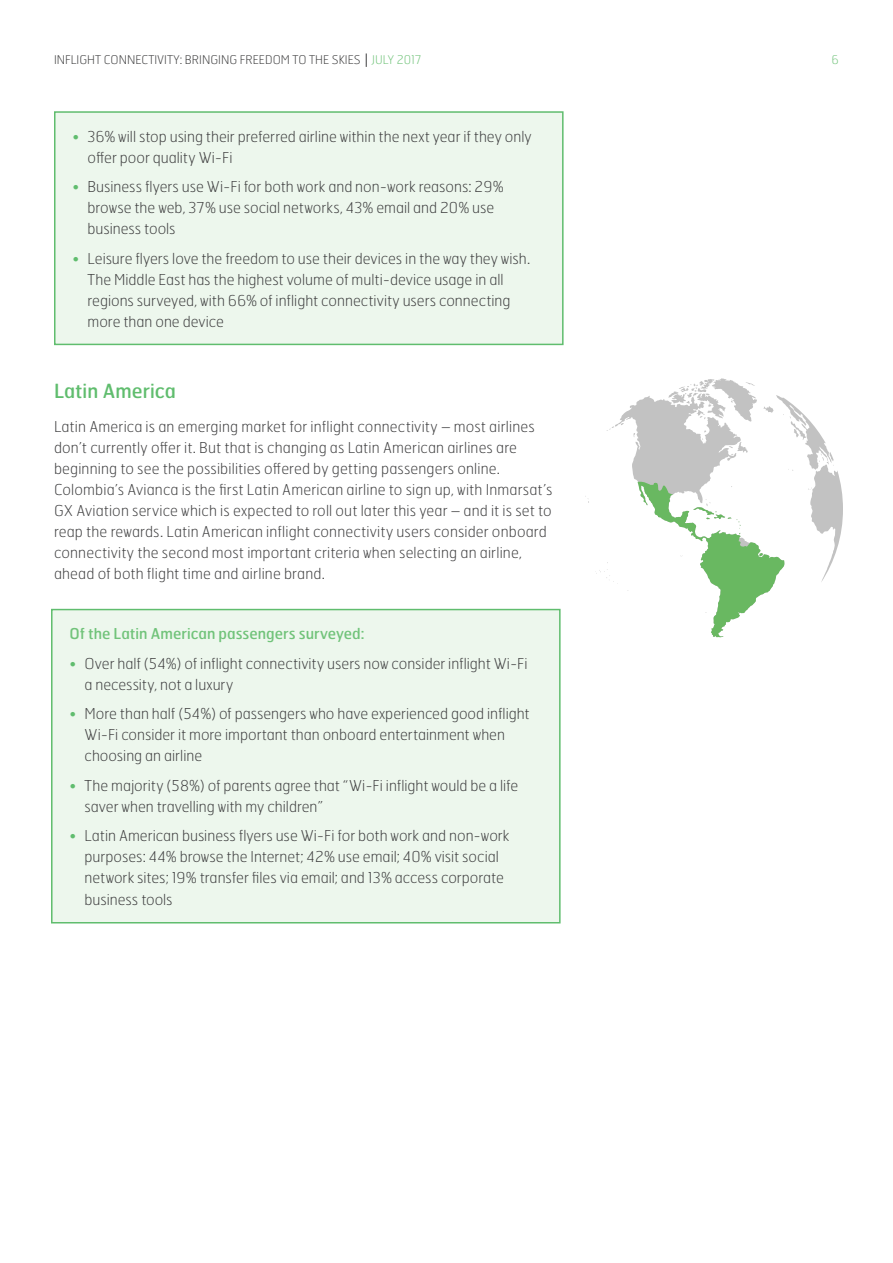
<style>
.page{position:relative;width:893px;height:1263px;background:#fff}
.page>*{position:absolute;margin:0;border:0;box-sizing:border-box;transform-origin:0 0}
.t1{font:19.5px "Hermes FB";color:#60bd6e}
.t2{font:100 15px/21px "Hermes FB";color:#3e3e3f}
.t3{font:15px "Hermes FB";color:#71c37a}
.t4{font:100 12px "Hermes FB";color:#3e3e3f}
.t5{font:100 12px "Hermes FB";color:#71c37a}
.s1{color:#71c37a}
.s2{color:#60bd6e}
</style>
<div class="page">
<div style="left:55px;top:112px;width:508px;height:232px;background:#edf7ed"></div>
<div style="left:54px;top:111px;width:510px;height:234px;border:2px solid #60bd6e"></div>
<div style="left:52px;top:609px;width:508px;height:314px;background:#edf7ed"></div>
<div style="left:51px;top:609px;width:510px;height:314px;border:2px solid #60bd6e"></div>
<svg style="left:609px;top:378px;width:208px;height:52px"></svg>
<svg style="left:585px;top:430px;width:258px;height:161px"></svg>
<svg style="left:637px;top:481px;width:147px;height:156px"></svg>
<svg style="left:366px;top:53px;width:1px;height:14px"></svg>
<p class="t4" style="left:54px;top:52px;width:369px">INFLIGHT CONNECTIVITY: BRINGING FREEDOM TO THE SKIES <span class="s1">JULY 2017</span></p>
<p class="t5" style="left:832px;top:52px;width:9px">6</p>
<p class="t2" style="left:88px;top:125px;width:446px;text-indent:-15px"><span class="s2">•</span> 36% will stop using their preferred airline within the next year if they only offer poor quality Wi-Fi</p>
<p class="t2" style="left:88px;top:176px;width:418px;text-indent:-15px"><span class="s2">•</span> Business flyers use Wi-Fi for both work and non-work reasons: 29% browse the web, 37% use social networks, 43% email and 20% use business tools</p>
<p class="t2" style="left:88px;top:247px;width:444px;text-indent:-15px"><span class="s2">•</span> Leisure flyers love the freedom to use their devices in the way they wish.<br>The Middle East has the highest volume of multi-device usage in all regions surveyed, with 66% of inflight connectivity users connecting more than one device</p>
<p class="t1" style="left:54px;top:378px;width:123px">Latin America</p>
<p class="t2" style="left:54px;top:415px;width:500px">Latin America is an emerging market for inflight connectivity – most airlines don’t currently offer it. But that is changing as Latin American airlines are beginning to see the possibilities offered by getting passengers online.<br>Colombia’s Avianca is the first Latin American airline to sign up, with Inmarsat’s GX Aviation service which is expected to roll out later this year – and it is set to reap the rewards. Latin American inflight connectivity users consider onboard connectivity the second most important criteria when selecting an airline, ahead of both flight time and airline brand.</p>
<p class="t3" style="left:70px;top:624px;width:296px">Of the Latin American passengers surveyed:</p>
<p class="t2" style="left:85px;top:653px;width:445px;text-indent:-15px"><span class="s2">•</span> Over half (54%) of inflight connectivity users now consider inflight Wi-Fi a necessity, not a luxury</p>
<p class="t2" style="left:85px;top:703px;width:447px;text-indent:-15px"><span class="s2">•</span> More than half (54%) of passengers who have experienced good inflight<br>Wi-Fi consider it more important than onboard entertainment when choosing an airline</p>
<p class="t2" style="left:85px;top:775px;width:435px;text-indent:-15px"><span class="s2">•</span> The majority (58%) of parents agree that “Wi-Fi inflight would be a life saver when travelling with my children”</p>
<p class="t2" style="left:85px;top:825px;width:427px;text-indent:-15px"><span class="s2">•</span> Latin American business flyers use Wi-Fi for both work and non-work purposes: 44% browse the Internet; 42% use email; 40% visit social network sites; 19% transfer files via email; and 13% access corporate business tools</p>
</div>
